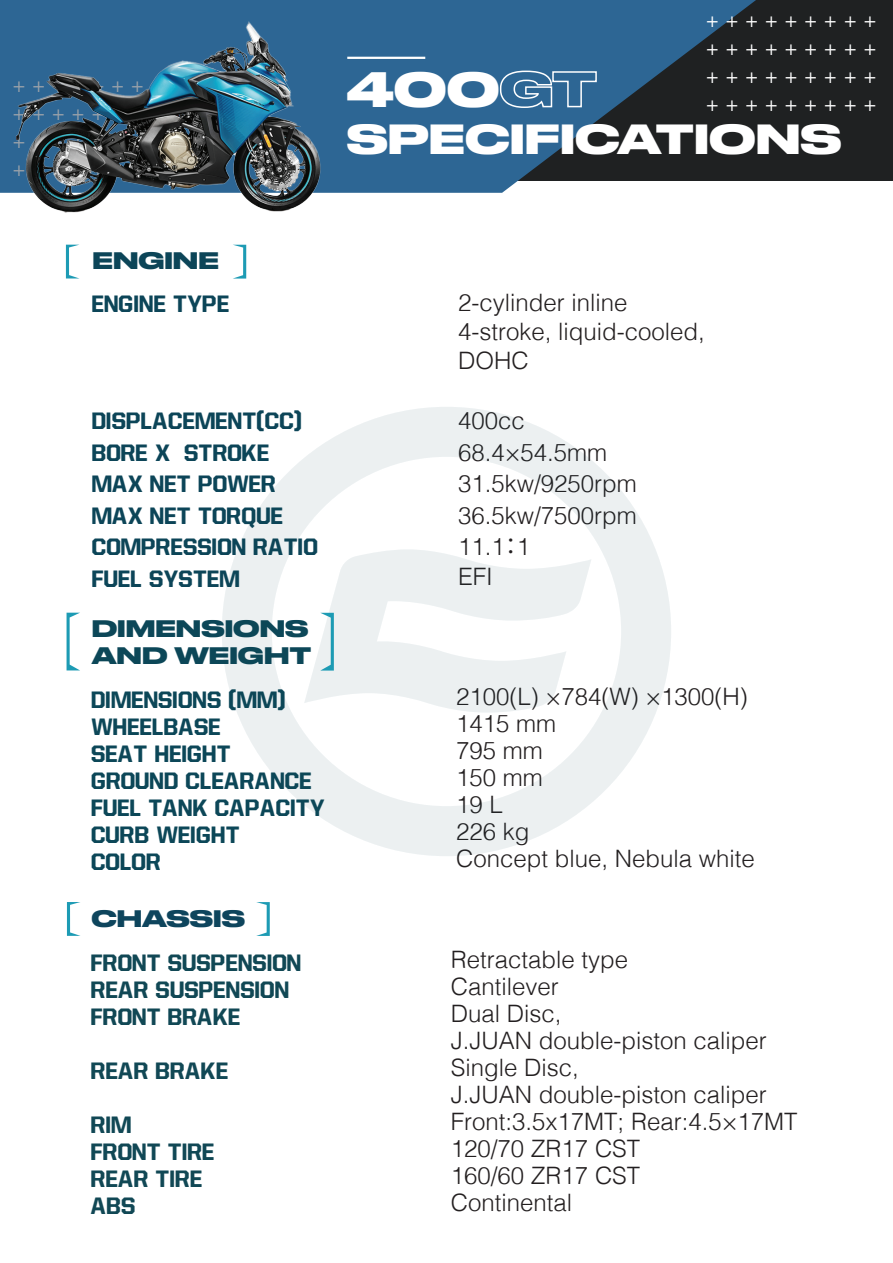
<style>
.page{position:relative;width:893px;height:1263px;background:#fff}
.page>*{position:absolute;margin:0;border:0;box-sizing:border-box;transform-origin:0 0}
.t1{font:700 46.5px "Druk Wide";color:#fff}
.t2{font:700 39.6px "Druk Wide";color:#fff}
.t3{font:300 24px/27px "Helvetica";color:#231f20}
.t4{font:22.5px/31.5px "Allstar 4";color:#0c4558}
.t5{font:22.5px/27px "Allstar 4";color:#0c4758}
.t6{font:22.5px/27px "Allstar 4";color:#114855}
.t7{font:700 22.5px/27px "Druk Wide";color:#0c4758}
.t8{font:700 22.5px "Druk Wide";color:#0e455d}
.t9{font:700 22.5px "Druk Wide";color:#0c4558}
.t10{font:300 21px/28px "Helvetica";color:#fff;text-align:justify}
.t11{font:300 21px/28px "Helvetica";color:#99a1a9}
.s1{font-family:"Koz Go Pr 6 N";font-weight:400}
</style>
<div class="page">
<div style="left:490px;top:0;width:403px;height:181px;background:#1f2122"></div>
<svg style="left:0;top:0;width:756px;height:193px;fill:#2d6694"></svg>
<svg style="left:499px;top:70px;width:99px;height:39px;background:#4f7fa5"></svg>
<hr style="left:347px;top:57px;width:78px;height:2px;background:#fff">
<svg style="left:66px;top:250px;width:12px;height:28px"></svg>
<svg style="left:67px;top:613px;width:12px;height:57px"></svg>
<svg style="left:67px;top:902px;width:14px;height:34px"></svg>
<svg style="left:222px;top:407px;width:449px;height:449px"></svg>
<svg style="left:304px;top:549px;width:287px;height:164px;fill:#ecf0f1"></svg>
<svg style="left:233px;top:250px;width:13px;height:29px"></svg>
<svg style="left:320px;top:613px;width:14px;height:57px"></svg>
<svg style="left:256px;top:902px;width:14px;height:34px"></svg>
<img style="left:1px;top:0;width:357px;height:250px">
<p class="t11" style="left:12px;top:72px;width:173px">+ + + + + + + + + + + + + + + + + +</p>
<p class="t10" style="left:705px;top:7px;width:173px">+ + + + + + + + + + + + + + + + + + + + + + + + + + +</p>
<h1 class="t1" style="left:347px;top:59px;width:154px">400</h1>
<p class="t10" style="left:705px;top:91px;width:173px">+ + + + + + + + +</p>
<h2 class="t2" style="left:347px;top:114px;width:496px">SPECIFICATIONS</h2>
<p class="t9" style="left:92px;top:246px;width:128px">ENGINE</p>
<p class="t4" style="left:92px;top:289px;width:139px">ENGINE TYPE</p>
<p class="t4" style="left:92px;top:406px;width:228px">DISPLACEMENT(CC)<br>BORE X STROKE<br>MAX NET POWER<br>MAX NET TORQUE<br>COMPRESSION RATIO<br>FUEL SYSTEM</p>
<p class="t7" style="left:92px;top:615px;width:221px">DIMENSIONS<br>AND WEIGHT</p>
<p class="t5" style="left:92px;top:686px;width:235px">DIMENSIONS (MM)<br>WHEELBASE<br>SEAT HEIGHT<br>GROUND CLEARANCE<br>FUEL TANK CAPACITY<br>CURB WEIGHT<br>COLOR</p>
<p class="t8" style="left:92px;top:904px;width:155px">CHASSIS</p>
<p class="t6" style="left:92px;top:949px;width:212px">FRONT SUSPENSION<br>REAR SUSPENSION<br>FRONT BRAKE</p>
<p class="t6" style="left:92px;top:1057px;width:139px">REAR BRAKE</p>
<p class="t6" style="left:92px;top:1111px;width:125px">RIM<br>FRONT TIRE<br>REAR TIRE<br>ABS</p>
<p class="t3" style="left:458px;top:290px;width:248px;line-height:28.8px">2-cylinder inline<br>4-stroke, liquid-cooled,<br>DOHC</p>
<p class="t3" style="left:458px;top:407px;width:180px;line-height:31.2px">400cc<br>68.4×54.5mm<br>31.5kw/9250rpm<br>36.5kw/7500rpm<br>11.1<span class="s1">：</span>1<br>EFI</p>
<p class="t3" style="left:456px;top:685px;width:300px">2100(L) ×784(W) ×1300(H)<br>1415 mm<br>795 mm<br>150 mm<br>19 L<br>226 kg<br>Concept blue, Nebula white</p>
<p class="t3" style="left:451px;top:948px;width:348px">Retractable type<br>Cantilever<br>Dual Disc,<br>J.JUAN double-piston caliper<br>Single Disc,<br>J.JUAN double-piston caliper<br>Front:3.5x17MT; Rear:4.5×17MT<br>120/70 ZR17 CST<br>160/60 ZR17 CST<br>Continental</p>
</div>
